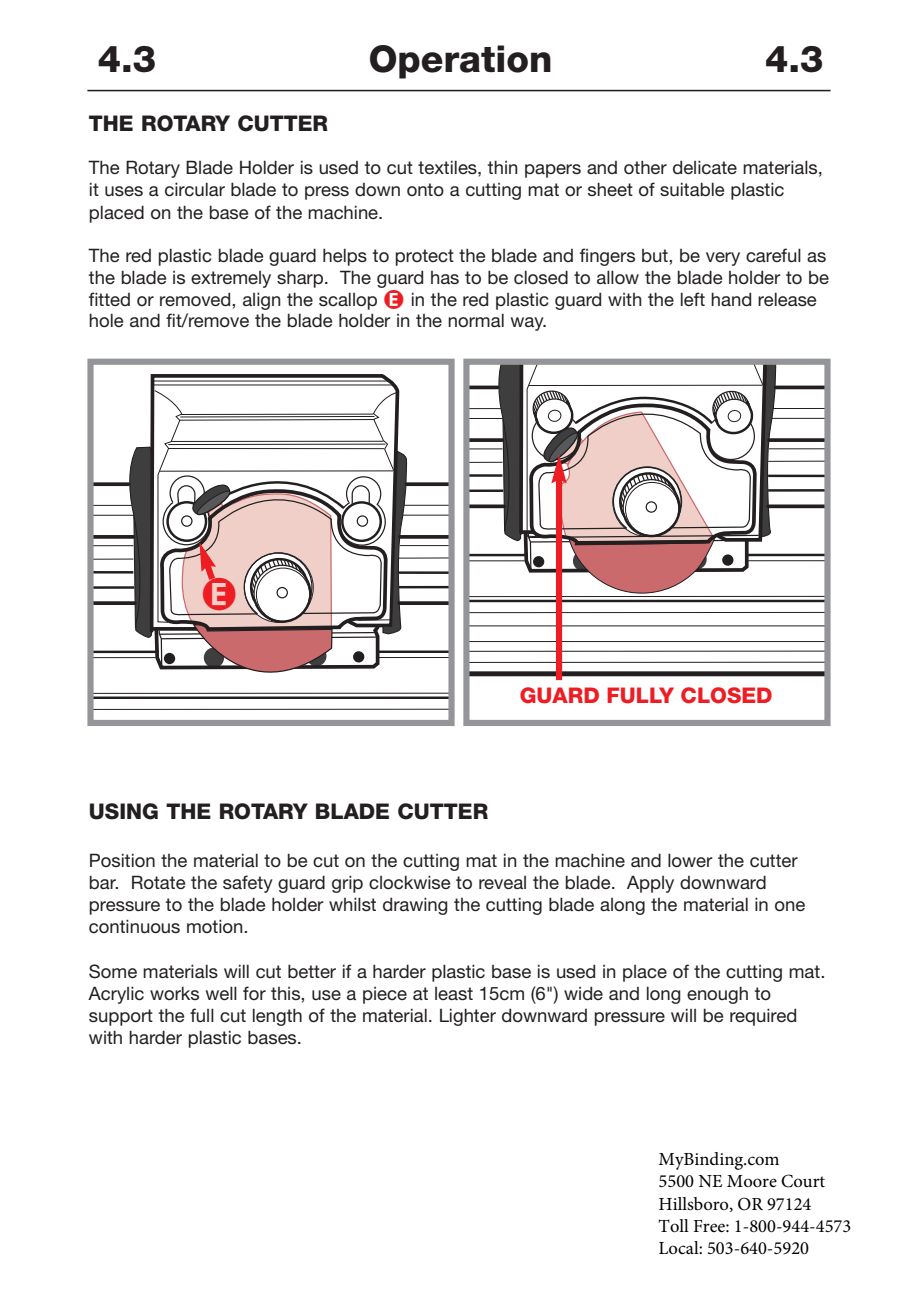
<style>
.page{position:relative;width:918px;height:1299px;background:#fff}
.page>*{position:absolute;margin:0;border:0;box-sizing:border-box;transform-origin:0 0}
.t1{font:800 37.05px "Helvetica Neue";color:#231f20}
.t2{font:800 21.6px "Helvetica Neue";color:#231f20}
.t3{font:800 21.6px "Helvetica Neue";color:#ee1d23}
.t4{font:18.45px/22.2px "Helvetica Neue";color:#231f20}
.t5{font:18.45px/22.2px "Minion Pro";color:#000}
</style>
<div class="page">
<hr style="left:87px;top:90px;width:744px;height:1px;background:#231f20">
<svg style="left:150px;top:374px;width:249px;height:16px"></svg>
<hr style="left:153px;top:384px;width:240px;height:1px;background:#231f20">
<hr style="left:153px;top:380px;width:236px;height:1px;background:#231f20">
<div style="left:87px;top:358px;width:368px;height:368px;border:6px solid #939598"></div>
<svg style="left:538px;top:593px;width:213px;height:32px"></svg>
<hr style="left:466px;top:599px;width:361px;height:3px;background:#231f20">
<hr style="left:466px;top:596px;width:361px;height:1px;background:#231f20">
<div style="left:466px;top:671px;width:361px;height:5px;background:#231f20"></div>
<hr style="left:466px;top:661px;width:361px;height:2px;background:#231f20">
<hr style="left:466px;top:650px;width:361px;height:2px;background:#231f20">
<hr style="left:466px;top:612px;width:361px;height:1px;background:#231f20">
<svg style="left:470px;top:625px;width:354px;height:17px"></svg>
<div style="left:463px;top:358px;width:368px;height:368px;border:6px solid #939598"></div>
<div style="left:556px;top:478px;width:6px;height:202px;background:#ee1d23"></div>
<svg style="left:466px;top:362px;width:361px;height:231px"></svg>
<svg style="left:91px;top:390px;width:361px;height:323px"></svg>
<h1 class="t1" style="left:98px;top:45px;width:60px">4.3</h1>
<h1 class="t1" style="left:369px;top:45px;width:185px">Operation</h1>
<h1 class="t1" style="left:765px;top:45px;width:60px">4.3</h1>
<p class="t2" style="left:89px;top:115px;width:241px">THE ROTARY CUTTER</p>
<p class="t4" style="left:89px;top:158px;width:736px">The Rotary Blade Holder is used to cut textiles, thin papers and other delicate materials, it uses a circular blade to press down onto a cutting mat or sheet of suitable plastic placed on the base of the machine.</p>
<p class="t4" style="left:89px;top:247px;width:742px;line-height:21.6px">The red plastic blade guard helps to protect the blade and fingers but, be very careful as the blade is extremely sharp. The guard has to be closed to allow the blade holder to be fitted or removed, align the scallop</p>
<p class="t4" style="left:89px;top:290px;width:729px;line-height:21.6px;text-indent:322px">in the red plastic guard with the left hand release hole and fit/remove the blade holder in the normal way.</p>
<p class="t3" style="left:520px;top:688px;width:254px">GUARD FULLY CLOSED</p>
<p class="t2" style="left:89px;top:803px;width:401px">USING THE ROTARY BLADE CUTTER</p>
<p class="t4" style="left:89px;top:850px;width:718px">Position the material to be cut on the cutting mat in the machine and lower the cutter bar. Rotate the safety guard grip clockwise to reveal the blade. Apply downward pressure to the blade holder whilst drawing the cutting blade along the material in one continuous motion.</p>
<p class="t4" style="left:89px;top:961px;width:738px">Some materials will cut better if a harder plastic base is used in place of the cutting mat.<br>Acrylic works well for this, use a piece at least 15cm (6") wide and long enough to support the full cut length of the material. Lighter downward pressure will be required with harder plastic bases.</p>
<p class="t5" style="left:659px;top:1148px;width:194px">MyBinding.com<br>5500 NE Moore Court<br>Hillsboro, OR 97124<br>Toll Free: 1-800-944-4573<br>Local: 503-640-5920</p>
</div>
